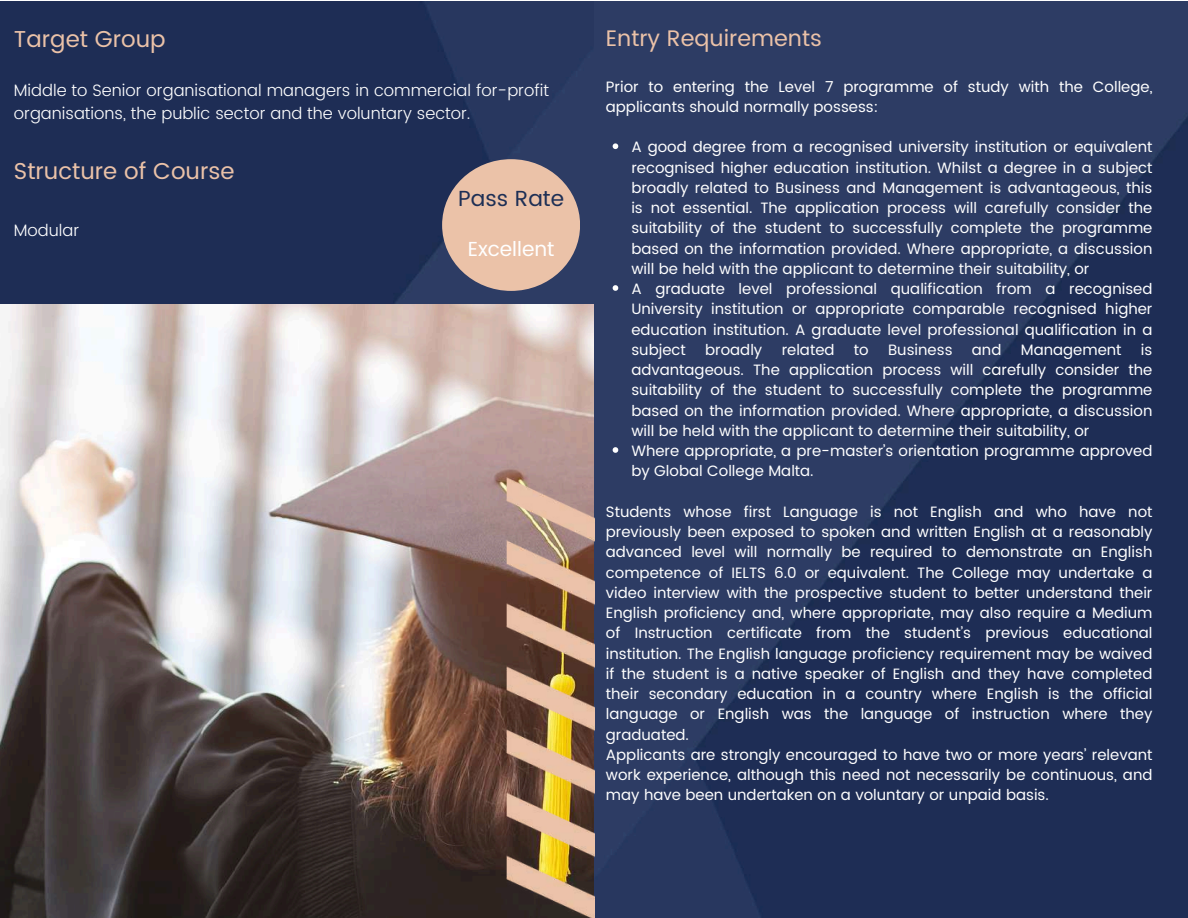
<style>
.page{position:relative;width:1188px;height:918px;background:#fff}
.page>*{position:absolute;margin:0;border:0;box-sizing:border-box;transform-origin:0 0}
.t1{font:22.95px "Poppins";color:#ebc2a8}
.t2{font:22.5px "Poppins";color:#ebc2a8}
.t3{font:21.75px "Poppins";color:#1d2f55}
.t4{font:20.25px "Poppins";color:#fff}
.t5{font:300 16.5px/22.5px "Poppins";color:#fff}
.t6{font:15px/20.2px "Poppins";color:#fff}
</style>
<div class="page">
<img style="left:0;top:1px;width:1188px;height:917px">
<img style="left:0;top:305px;width:594px;height:613px">
<img style="left:479px;top:444px;width:115px;height:474px">
<svg style="left:613px;top:143px;width:5px;height:6px"></svg>
<svg style="left:613px;top:285px;width:5px;height:6px"></svg>
<svg style="left:613px;top:447px;width:5px;height:6px"></svg>
<div style="left:442px;top:159px;width:138px;height:132px;background:#ebc2a8;border-radius:50%"></div>
<h1 class="t1" style="left:14px;top:25px;width:153px">Target Group</h1>
<p class="t5" style="left:14px;top:79px;width:537px">Middle to Senior organisational managers in commercial for-profit organisations, the public sector and the voluntary sector.</p>
<h1 class="t1" style="left:14px;top:158px;width:222px">Structure of Course</h1>
<p class="t5" style="left:14px;top:219px;width:67px">Modular</p>
<h3 class="t3" style="left:458px;top:186px;width:107px">Pass Rate</h3>
<h3 class="t4" style="left:468px;top:238px;width:88px">Excellent</h3>
<h2 class="t2" style="left:606px;top:25px;width:217px">Entry Requirements</h2>
<p class="t6" style="left:606px;top:76px;width:548px">Prior to entering the Level 7 programme of study with the College, applicants should normally possess:</p>
<p class="t6" style="left:631px;top:137px;width:523px">A good degree from a recognised university institution or equivalent recognised higher education institution. Whilst a degree in a subject broadly related to Business and Management is advantageous, this is not essential. The application process will carefully consider the suitability of the student to successfully complete the programme based on the information provided. Where appropriate, a discussion will be held with the applicant to determine their suitability, or<br>A graduate level professional qualification from a recognised University institution or appropriate comparable recognised higher education institution. A graduate level professional qualification in a subject</p>
<p class="t6" style="left:631px;top:340px;width:523px;text-indent:510px">is advantageous. The application process will carefully consider the suitability of the student to successfully complete the programme based on the information provided. Where appropriate, a discussion will be held with the applicant to determine their suitability, or<br>Where appropriate, a pre-master’s orientation programme approved by Global College Malta.</p>
<p class="t6" style="left:606px;top:502px;width:548px">Students whose first Language is not English and who have not previously been exposed to spoken and written English at a reasonably advanced level will normally be required to demonstrate an English competence of IELTS 6.0 or equivalent. The College may undertake a video interview with the prospective student to better understand their English proficiency and, where appropriate, may also require a Medium of Instruction certificate from the student’s previous educational institution. The English language proficiency requirement may be waived if the student is a native speaker of English and they have completed their secondary education in a country where English is the official language or English was the language of instruction where they graduated.<br>Applicants are strongly encouraged to have two or more years’ relevant work experience, although this need not necessarily be continuous, and may have been undertaken on a voluntary or unpaid basis.</p>
<p class="t6" style="left:705px;top:340px;width:59px">broadly</p>
<p class="t6" style="left:782px;top:340px;width:54px">related</p>
<p class="t6" style="left:854px;top:340px;width:16px">to</p>
<p class="t6" style="left:888px;top:340px;width:66px">Business</p>
<p class="t6" style="left:972px;top:340px;width:31px">and</p>
<p class="t6" style="left:1021px;top:340px;width:102px">Management</p>
</div>
